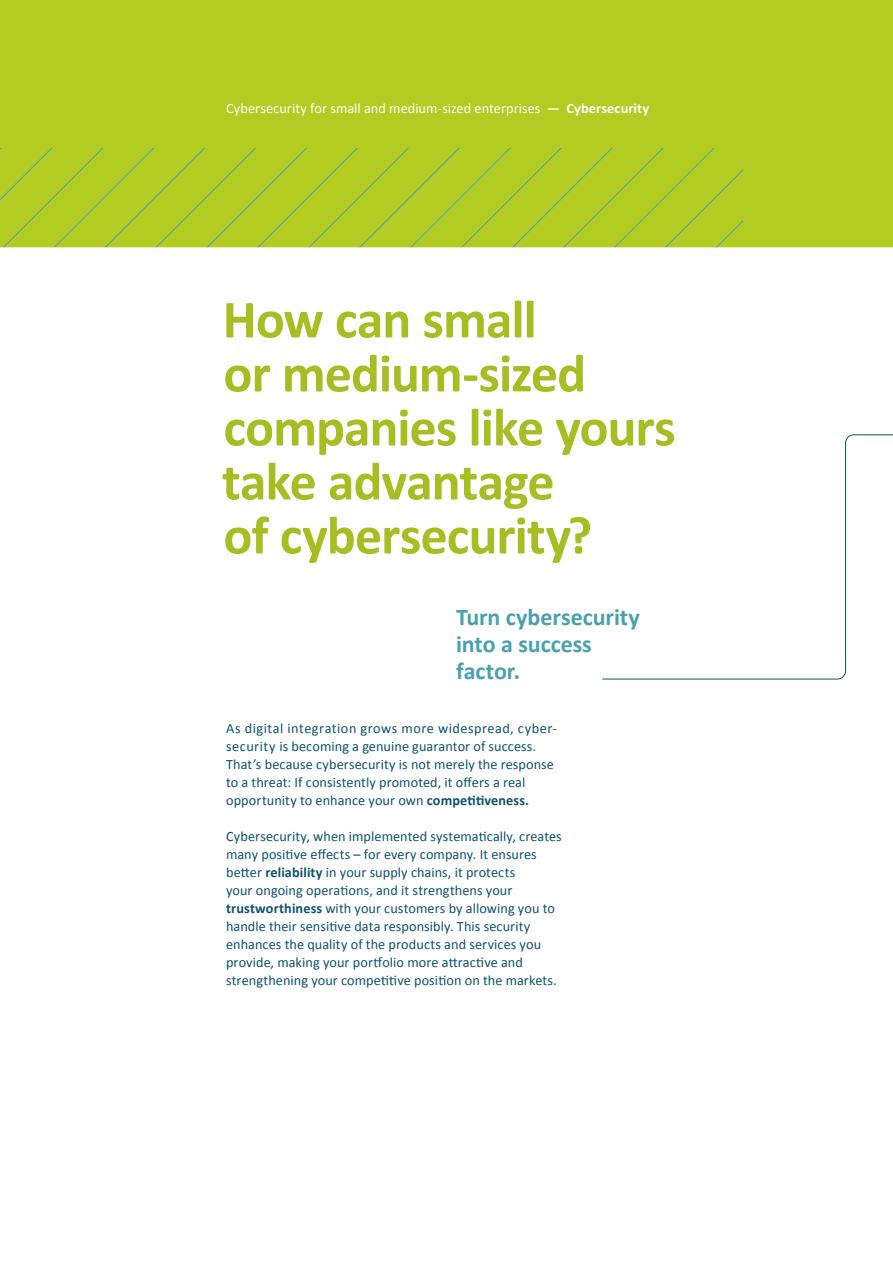
<style>
.page{position:relative;width:893px;height:1263px;background:#b3cc22}
.page>*{position:absolute;margin:0;border:0;box-sizing:border-box;transform-origin:0 0}
.t1{font:700 54px/54px "Calibri";letter-spacing:-.02em;color:#a7be22}
.t2{font:700 24px/27px "Calibri";color:#49a0b1}
.t3{font:14.25px/18px "Calibri";letter-spacing:.005em;color:#0d536e}
.t4{font:14.25px "Calibri";letter-spacing:.005em;color:#fff}
.s1{font-weight:700}
</style>
<div class="page">
<svg style="left:0;top:148px;width:742px;height:99px"></svg>
<div style="left:0;top:247px;width:893px;height:1016px;background:#fff"></div>
<div style="left:602px;top:434px;width:291px;height:246px;background:#fff"></div>
<p class="t4" style="left:226px;top:99px;width:425px">Cybersecurity for small and medium-sized enterprises <span class="s1">— Cybersecurity</span></p>
<h1 class="t1" style="left:222px;top:292px;width:455px">How can small<br>or medium-sized companies like yours take advantage<br>of cybersecurity?</h1>
<h2 class="t2" style="left:456px;top:604px;width:185px">Turn cybersecurity into a success factor.</h2>
<p class="t3" style="left:226px;top:720px;width:332px">As digital integration grows more widespread, cyber&shy;security is becoming a genuine guarantor of success.<br>That’s because cybersecurity is not merely the response to a threat: If consistently promoted, it offers a real opportunity to enhance your own <span class="s1">competitiveness.</span></p>
<p class="t3" style="left:226px;top:828px;width:337px">Cybersecurity, when implemented systematically, creates many positive effects – for every company. It ensures better <span class="s1">reliability</span> in your supply chains, it protects<br>your ongoing operations, and it strengthens your <span class="s1">trustworthiness</span> with your customers by allowing you to handle their sensitive data responsibly. This security enhances the quality of the products and services you provide, making your portfolio more attractive and strengthening your competitive position on the markets.</p>
</div>
